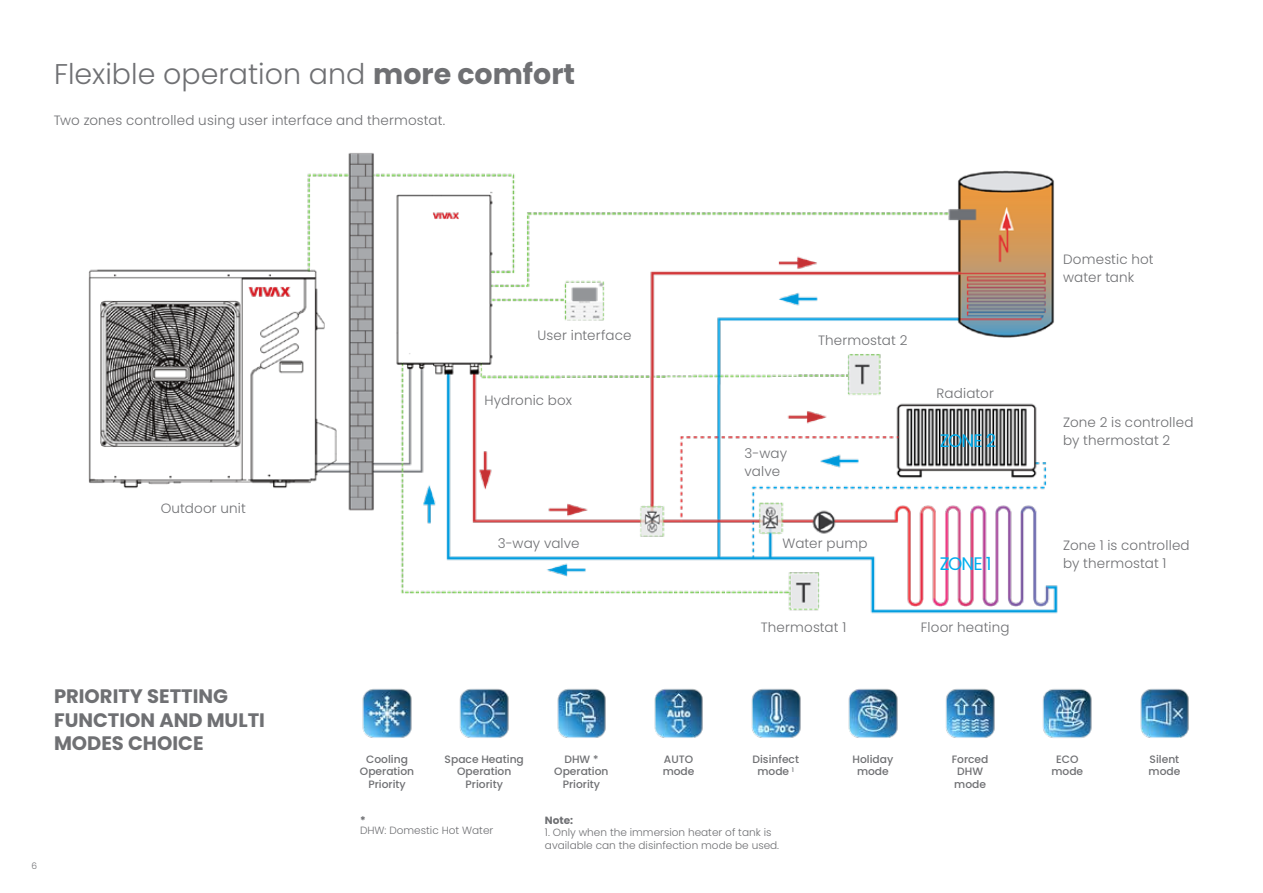
<style>
.page{position:relative;width:1263px;height:893px;background:#fff}
.page>*{position:absolute;margin:0;border:0;box-sizing:border-box;transform-origin:0 0}
.t1{font:300 28.5px "Poppins";color:#6f7073}
.t2{font:700 19.5px/23.4px "Poppins";color:#6f7073}
.t3{font:18.15px "Poppins";letter-spacing:-.045em;color:#00aeef}
.t4{font:300 13.5px/18px "Poppins";letter-spacing:.01em;color:#6f7073}
.t5{font:500 10.65px/12.9px "Poppins";color:#6f7073;text-align:center}
.t6{font:300 10.5px/12.6px "Poppins";color:#6f7073}
.t7{font:700 10.5px "Poppins";color:#6f7073}
.t8{font:300 9px "Poppins";color:#6f7073}
.s1{font-weight:700}
</style>
<div class="page">
<img style="left:88px;top:153px;width:970px;height:461px">
<img style="left:1140px;top:688px;width:49px;height:50px">
<img style="left:1042px;top:689px;width:50px;height:49px">
<img style="left:654px;top:688px;width:49px;height:50px">
<img style="left:945px;top:688px;width:50px;height:50px">
<img style="left:848px;top:688px;width:50px;height:50px">
<img style="left:751px;top:688px;width:50px;height:50px">
<img style="left:557px;top:688px;width:49px;height:50px">
<img style="left:459px;top:688px;width:50px;height:50px">
<img style="left:362px;top:688px;width:50px;height:50px">
<h1 class="t1" style="left:54px;top:57px;width:523px">Flexible operation and <span class="s1">more comfort</span></h1>
<p class="t4" style="left:54px;top:111px;width:393px">Two zones controlled using user interface and thermostat.</p>
<p class="t4" style="left:161px;top:499px;width:87px">Outdoor unit</p>
<h2 class="t2" style="left:54px;top:685px;width:212px">PRIORITY SETTING<br>FUNCTION AND MULTI<br>MODES CHOICE</h2>
<p class="t8" style="left:32px;top:861px;width:7px">6</p>
<p class="t4" style="left:537px;top:327px;width:96px">User interface</p>
<p class="t4" style="left:484px;top:391px;width:89px">Hydronic box</p>
<p class="t4" style="left:498px;top:534px;width:83px">3-way valve</p>
<p class="t4" style="left:818px;top:331px;width:91px">Thermostat 2</p>
<p class="t4" style="left:744px;top:444px;width:44px">3-way valve</p>
<p class="t4" style="left:783px;top:534px;width:86px">Water pump</p>
<p class="t4" style="left:936px;top:384px;width:59px">Radiator</p>
<h3 class="t3" style="left:940px;top:430px;width:58px">ZONE 2</h3>
<p class="t4" style="left:1063px;top:251px;width:92px">Domestic hot water tank</p>
<p class="t4" style="left:1063px;top:413px;width:132px">Zone 2 is controlled by thermostat 2</p>
<p class="t4" style="left:1063px;top:536px;width:128px">Zone 1 is controlled</p>
<h3 class="t3" style="left:940px;top:553px;width:53px">ZONE 1</h3>
<p class="t4" style="left:1063px;top:554px;width:105px">by thermostat 1</p>
<p class="t4" style="left:761px;top:619px;width:87px">Thermostat 1</p>
<p class="t4" style="left:921px;top:619px;width:90px">Floor heating</p>
<p class="t5" style="left:360px;top:752px;width:56px">Cooling<br>Operation<br>Priority</p>
<p class="t5" style="left:445px;top:752px;width:81px">Space Heating<br>Operation<br>Priority</p>
<p class="t5" style="left:554px;top:752px;width:56px">DHW *<br>Operation<br>Priority</p>
<p class="t5" style="left:752px;top:752px;width:48px">Disinfect mode <sup>1</sup></p>
<p class="t5" style="left:852px;top:752px;width:42px">Holiday mode</p>
<p class="t5" style="left:663px;top:752px;width:33px;text-align:left">AUTO mode</p>
<p class="t5" style="left:952px;top:752px;width:38px;text-align:left">Forced<br>DHW mode</p>
<p class="t5" style="left:1051px;top:752px;width:33px">ECO mode</p>
<p class="t5" style="left:1148px;top:752px;width:33px;text-align:left">Silent mode</p>
<p class="t7" style="left:360px;top:814px;width:7px">*</p>
<p class="t6" style="left:360px;top:824px;width:135px">DHW: Domestic Hot Water</p>
<p class="t7" style="left:545px;top:814px;width:30px">Note:</p>
<p class="t6" style="left:545px;top:826px;width:236px">1. Only when the immersion heater of tank is available can the disinfection mode be used.</p>
</div>
